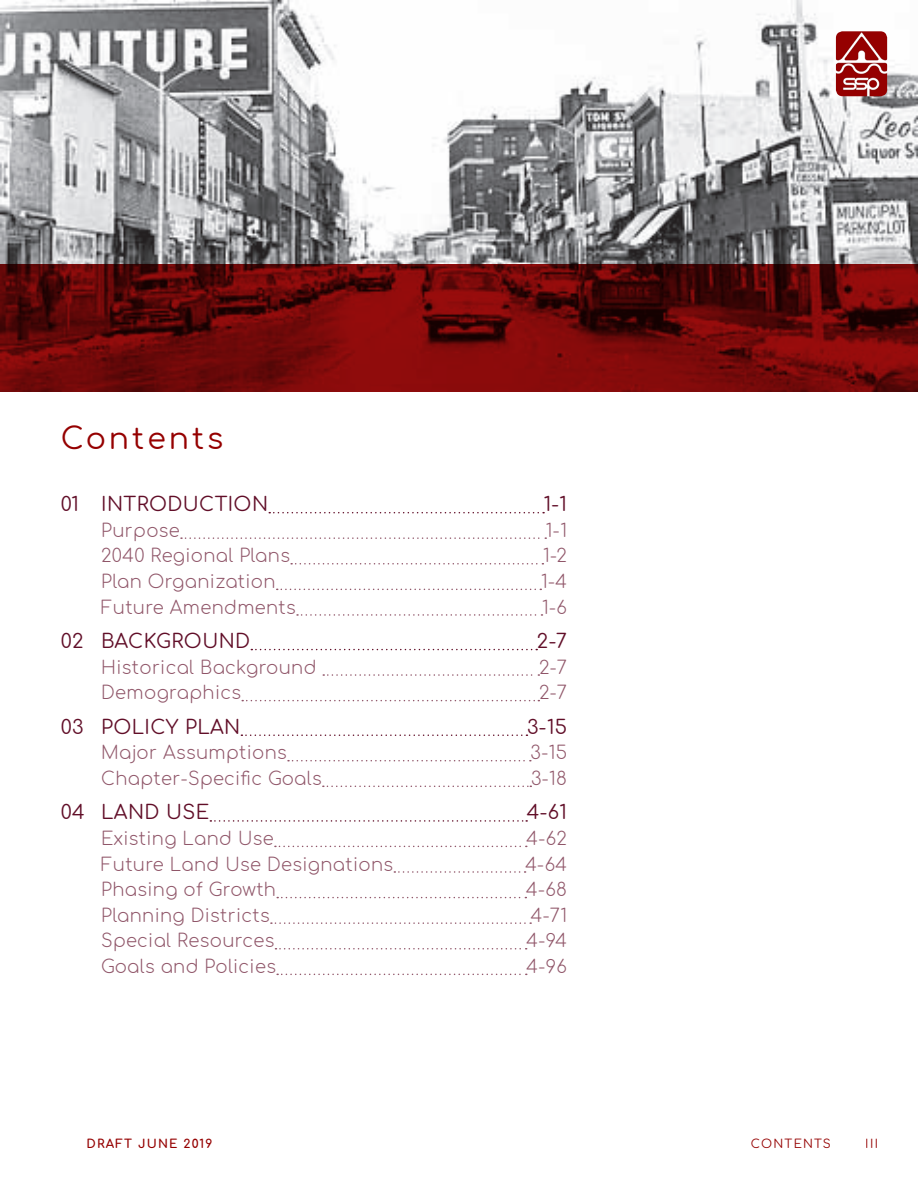
<style>
.page{position:relative;width:918px;height:1188px;background:#fff}
.page>*{position:absolute;margin:0;border:0;box-sizing:border-box;transform-origin:0 0}
.TOC_Title{font:30px "Comfortaa";letter-spacing:.1em;color:#950000}
.t1{font:19.5px "Comfortaa";letter-spacing:.02em;color:#610e28}
.TOC_Headings_2{font:300 18px "Comfortaa";letter-spacing:.02em;color:#905669}
.Page_Footer{font:700 12px "Comfortaa";letter-spacing:.1em;color:#950000}
.Page_Footer-2{font:12px "Comfortaa";color:#950000}
</style>
<div class="page">
<img style="left:0;top:0;width:918px;height:264px">
<svg style="left:0;top:264px;width:918px;height:128px;background:#690808"></svg>
<img style="left:836px;top:31px;width:51px;height:65px">
<svg style="left:269px;top:512px;width:275px;height:1px"></svg>
<svg style="left:181px;top:537px;width:365px;height:2px"></svg>
<svg style="left:291px;top:563px;width:252px;height:2px"></svg>
<svg style="left:277px;top:589px;width:264px;height:1px"></svg>
<svg style="left:297px;top:614px;width:245px;height:2px"></svg>
<svg style="left:251px;top:649px;width:286px;height:1px"></svg>
<svg style="left:323px;top:674px;width:216px;height:2px"></svg>
<svg style="left:242px;top:700px;width:297px;height:1px"></svg>
<svg style="left:241px;top:734px;width:286px;height:2px"></svg>
<svg style="left:288px;top:760px;width:243px;height:1px"></svg>
<svg style="left:323px;top:786px;width:208px;height:1px"></svg>
<svg style="left:210px;top:820px;width:317px;height:2px"></svg>
<svg style="left:275px;top:846px;width:252px;height:1px"></svg>
<svg style="left:394px;top:871px;width:132px;height:2px"></svg>
<svg style="left:277px;top:897px;width:249px;height:1px"></svg>
<svg style="left:271px;top:922px;width:260px;height:2px"></svg>
<svg style="left:275px;top:948px;width:252px;height:2px"></svg>
<svg style="left:277px;top:974px;width:250px;height:1px"></svg>
<p class="TOC_Title" style="left:61px;top:411px;width:164px">Contents</p>
<p class="t1" style="left:61px;top:487px;width:209px">01 INTRODUCTION</p>
<p class="t1" style="left:544px;top:487px;width:25px">1-1</p>
<p class="TOC_Headings_2" style="left:101px;top:514px;width:80px">Purpose</p>
<p class="TOC_Headings_2" style="left:546px;top:514px;width:23px">1-1</p>
<p class="TOC_Headings_2" style="left:101px;top:540px;width:190px">2040 Regional Plans</p>
<p class="TOC_Headings_2" style="left:543px;top:540px;width:25px">1-2</p>
<p class="TOC_Headings_2" style="left:101px;top:565px;width:176px">Plan Organization</p>
<p class="TOC_Headings_2" style="left:541px;top:565px;width:27px">1-4</p>
<p class="TOC_Headings_2" style="left:101px;top:591px;width:196px">Future Amendments</p>
<p class="TOC_Headings_2" style="left:542px;top:591px;width:26px">1-6</p>
<p class="t1" style="left:61px;top:623px;width:191px">02 BACKGROUND</p>
<p class="t1" style="left:537px;top:623px;width:32px">2-7</p>
<p class="TOC_Headings_2" style="left:101px;top:651px;width:217px">Historical Background</p>
<p class="TOC_Headings_2" style="left:539px;top:651px;width:29px">2-7</p>
<p class="TOC_Headings_2" style="left:101px;top:676px;width:141px">Demographics</p>
<p class="TOC_Headings_2" style="left:539px;top:676px;width:29px">2-7</p>
<p class="t1" style="left:61px;top:709px;width:181px">03 POLICY PLAN</p>
<p class="t1" style="left:527px;top:709px;width:41px">3-15</p>
<p class="TOC_Headings_2" style="left:101px;top:737px;width:187px">Major Assumptions</p>
<p class="TOC_Headings_2" style="left:531px;top:737px;width:38px">3-15</p>
<p class="TOC_Headings_2" style="left:101px;top:762px;width:222px">Chapter-Specific Goals</p>
<p class="TOC_Headings_2" style="left:531px;top:762px;width:37px">3-18</p>
<p class="t1" style="left:61px;top:795px;width:150px">04 LAND USE</p>
<p class="t1" style="left:527px;top:795px;width:42px">4-61</p>
<p class="TOC_Headings_2" style="left:101px;top:822px;width:174px">Existing Land Use</p>
<p class="TOC_Headings_2" style="left:527px;top:822px;width:42px">4-62</p>
<p class="TOC_Headings_2" style="left:101px;top:848px;width:293px">Future Land Use Designations</p>
<p class="TOC_Headings_2" style="left:525px;top:848px;width:43px">4-64</p>
<p class="TOC_Headings_2" style="left:101px;top:873px;width:176px">Phasing of Growth</p>
<p class="TOC_Headings_2" style="left:526px;top:873px;width:42px">4-68</p>
<p class="TOC_Headings_2" style="left:101px;top:899px;width:170px">Planning Districts</p>
<p class="TOC_Headings_2" style="left:531px;top:899px;width:38px">4-71</p>
<p class="TOC_Headings_2" style="left:101px;top:925px;width:175px">Special Resources</p>
<p class="TOC_Headings_2" style="left:526px;top:925px;width:42px">4-94</p>
<p class="TOC_Headings_2" style="left:101px;top:950px;width:176px">Goals and Policies</p>
<p class="TOC_Headings_2" style="left:527px;top:950px;width:42px">4-96</p>
<p class="Page_Footer" style="left:87px;top:1133px;width:127px">DRAFT JUNE 2019</p>
<p class="Page_Footer-2" style="left:751px;top:1133px;width:22px">Contents</p>
<p class="Page_Footer-2" style="left:866px;top:1133px;width:14px">iii</p>
</div>
